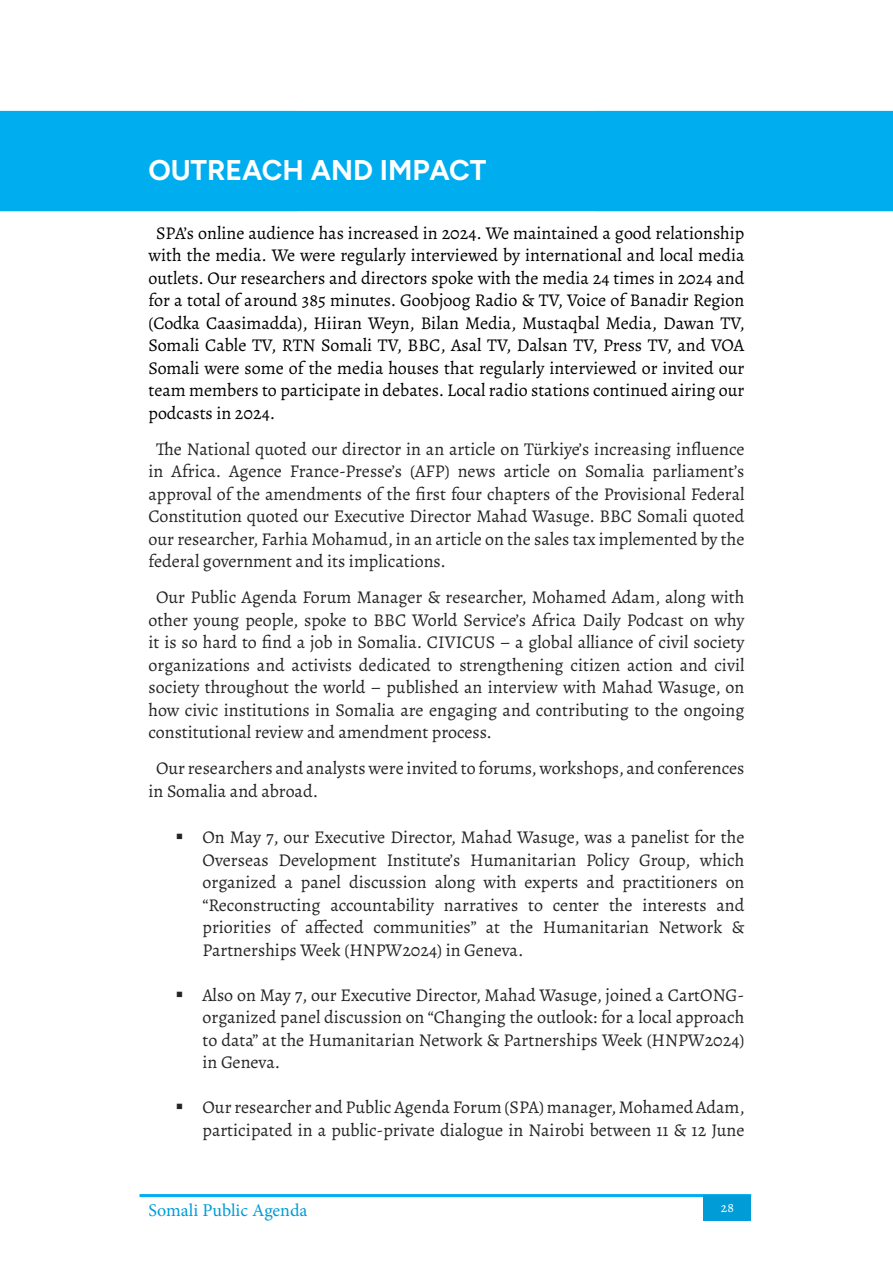
<style>
.page{position:relative;width:893px;height:1263px;background:#fff}
.page>*{position:absolute;margin:0;border:0;box-sizing:border-box;transform-origin:0 0}
.t1{font:700 28.5px "Figtree";color:#fff}
.t2{font:18px/22.5px "Alegreya";color:#252525;text-align:justify}
.t3{font:18px/22.5px "Alegreya";color:#000;text-align:justify}
.t4{font:18px "Minion Pro";color:#009cd8}
.t5{font:13.5px "Alegreya";color:#fff}
</style>
<div class="page">
<hr style="left:140px;top:1194px;width:611px;height:3px;background:#00aeef">
<div style="left:704px;top:1195px;width:47px;height:26px;background:#009cd8"></div>
<div style="left:0;top:111px;width:893px;height:84px;background:#00aeef"></div>
<div style="left:0;top:177px;width:893px;height:34px;background:#00aeef"></div>
<h1 class="t1" style="left:148px;top:154px;width:340px">OUTREACH AND IMPACT</h1>
<p class="t3" style="left:148px;top:221px;width:598px;text-indent:8px">SPA’s online audience has increased in 2024. We maintained a good relationship with the media. We were regularly interviewed by international and local media outlets. Our researchers and directors spoke with the media 24 times in 2024 and for a total of around 385 minutes. Goobjoog Radio &amp; TV, Voice of Banadir Region (Codka Caasimadda), Hiiran Weyn, Bilan Media, Mustaqbal Media, Dawan TV, Somali Cable TV, RTN Somali TV, BBC, Asal TV, Dalsan TV, Press TV, and VOA Somali were some of the media houses that regularly interviewed or invited our team members to participate in debates. Local radio stations continued airing our podcasts in 2024.</p>
<p class="t2" style="left:148px;top:437px;width:597px;text-indent:8px">The National quoted our director in an article on Türkiye’s increasing influence in Africa. Agence France-Presse’s (AFP) news article on Somalia parliament’s approval of the amendments of the first four chapters of the Provisional Federal Constitution quoted our Executive Director Mahad Wasuge. BBC Somali quoted our researcher, Farhia Mohamud, in an article on the sales tax implemented by the federal government and its implications.</p>
<p class="t2" style="left:148px;top:586px;width:597px;text-indent:8px">Our Public Agenda Forum Manager &amp; researcher, Mohamed Adam, along with other young people, spoke to BBC World Service’s Africa Daily Podcast on why it is so hard to find a job in Somalia. CIVICUS – a global alliance of civil society organizations and activists dedicated to strengthening citizen action and civil society throughout the world – published an interview with Mahad Wasuge, on how civic institutions in Somalia are engaging and contributing to the ongoing constitutional review and amendment process.</p>
<p class="t2" style="left:148px;top:757px;width:597px;text-indent:8px">Our researchers and analysts were invited to forums, workshops, and conferences in Somalia and abroad.</p>
<p class="t2" style="left:202px;top:826px;width:543px;text-indent:-27px">▪ On May 7, our Executive Director, Mahad Wasuge, was a panelist for the Overseas Development Institute’s Humanitarian Policy Group, which organized a panel discussion along with experts and practitioners on “Reconstructing accountability narratives to center the interests and priorities of affected communities” at the Humanitarian Network &amp; Partnerships Week (HNPW2024) in Geneva.</p>
<p class="t2" style="left:202px;top:983px;width:543px;text-indent:-27px">▪ Also on May 7, our Executive Director, Mahad Wasuge, joined a CartONG&shy;organized panel discussion on “Changing the outlook: for a local approach to data” at the Humanitarian Network &amp; Partnerships Week (HNPW2024) in Geneva.</p>
<p class="t2" style="left:175px;top:1096px;width:571px;text-align:right">▪ Our researcher and Public Agenda Forum (SPA) manager, Mohamed Adam, participated in a public-private dialogue in Nairobi between 11 &amp; 12 June</p>
<p class="t4" style="left:148px;top:1198px;width:160px">Somali Public Agenda</p>
<p class="t5" style="left:721px;top:1198px;width:14px">28</p>
</div>
